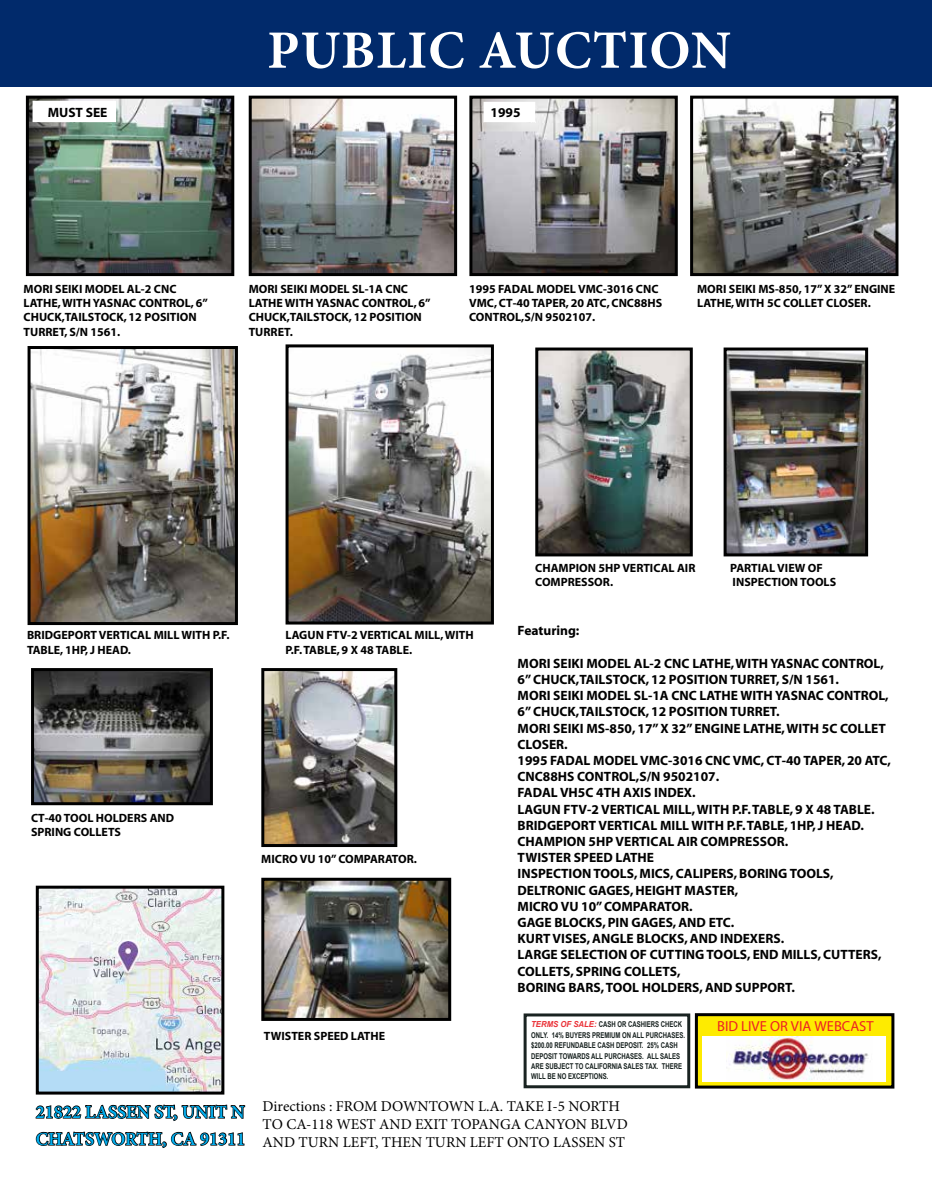
<style>
.page{position:relative;width:932px;height:1202px;background:#fff}
.page>*{position:absolute;margin:0;border:0;box-sizing:border-box;transform-origin:0 0}
.t1{font:700 54px "Minion Pro";letter-spacing:.02em;color:#fff}
.t2{font:600 18.3px/27px "Minion Pro";color:#00aeef}
.t3{font:15px/18px "Minion Pro";color:#000}
.t4{font:800 14.55px "Franklin Gothic";color:#ed2024}
.t5{font:700 13.5px/16.2px "Myriad";color:#000}
.t6{font:700 12px/14.4px "Myriad";color:#000}
.t7{font:700 7.95px/10.4px "Arial";color:#192321;scale:.75 1}
.s1{font-style:italic;font-size:8.25px;color:#ea2f35}
</style>
<div class="page">
<div style="left:0;top:0;width:932px;height:87px;background:#012a6b"></div>
<img style="left:30px;top:100px;width:200px;height:172px">
<div style="left:26px;top:96px;width:208px;height:180px;border:3px solid #000"></div>
<img style="left:253px;top:100px;width:200px;height:172px">
<div style="left:249px;top:96px;width:208px;height:180px;border:3px solid #000"></div>
<img style="left:40px;top:889px;width:180px;height:201px">
<div style="left:36px;top:885px;width:188px;height:209px;border:3px solid #000"></div>
<div style="left:523px;top:1013px;width:167px;height:75px;border:3px solid #192321"></div>
<div style="left:696px;top:1014px;width:196px;height:73px;background:#feeb00"></div>
<div style="left:695px;top:1013px;width:199px;height:75px;border:3px solid #000"></div>
<div style="left:702px;top:1036px;width:183px;height:45px;background:#fff"></div>
<img style="left:726px;top:1036px;width:142px;height:44px">
<svg style="left:35px;top:1104px;width:211px;height:44px"></svg>
<img style="left:473px;top:100px;width:200px;height:172px">
<div style="left:469px;top:96px;width:208px;height:180px;border:3px solid #000"></div>
<img style="left:289px;top:348px;width:201px;height:272px">
<div style="left:285px;top:344px;width:209px;height:280px;border:3px solid #000"></div>
<img style="left:32px;top:350px;width:202px;height:271px">
<div style="left:28px;top:346px;width:210px;height:279px;border:3px solid #000"></div>
<img style="left:694px;top:100px;width:200px;height:172px">
<div style="left:690px;top:96px;width:208px;height:180px;border:3px solid #000"></div>
<img style="left:35px;top:672px;width:174px;height:129px">
<div style="left:31px;top:668px;width:182px;height:137px;border:3px solid #000"></div>
<img style="left:265px;top:881px;width:182px;height:136px">
<div style="left:261px;top:877px;width:190px;height:144px;border:3px solid #000"></div>
<img style="left:265px;top:672px;width:128px;height:171px">
<div style="left:261px;top:668px;width:136px;height:179px;border:3px solid #000"></div>
<img style="left:539px;top:351px;width:149px;height:201px">
<div style="left:535px;top:347px;width:157px;height:209px;border:3px solid #000"></div>
<img style="left:727px;top:351px;width:137px;height:201px">
<div style="left:723px;top:347px;width:145px;height:209px;border:3px solid #000"></div>
<div style="left:33px;top:101px;width:82px;height:20px;background:#fff"></div>
<div style="left:484px;top:103px;width:50px;height:18px;background:#fff"></div>
<h1 class="t1" style="left:267px;top:12px;width:465px">PUBLIC AUCTION</h1>
<p class="t5" style="left:48px;top:104px;width:61px">MUST SEE</p>
<p class="t5" style="left:490px;top:105px;width:31px">1995</p>
<p class="t6" style="left:24px;top:282px;width:186px">MORI SEIKI MODEL AL-2 CNC<br>LATHE, WITH YASNAC CONTROL, 6’’<br>CHUCK,TAILSTOCK, 12 POSITION<br>TURRET, S/N 1561.</p>
<p class="t6" style="left:249px;top:282px;width:183px">MORI SEIKI MODEL SL-1A CNC<br>LATHE WITH YASNAC CONTROL, 6’’<br>CHUCK,TAILSTOCK, 12 POSITION<br>TURRET.</p>
<p class="t6" style="left:469px;top:282px;width:194px">1995 FADAL MODEL VMC-3016 CNC<br>VMC, CT-40 TAPER, 20 ATC, CNC88HS<br>CONTROL,S/N 9502107.</p>
<p class="t6" style="left:697px;top:282px;width:200px">MORI SEIKI MS-850, 17’’ X 32’’ ENGINE<br>LATHE, WITH 5C COLLET CLOSER.</p>
<p class="t6" style="left:27px;top:628px;width:204px">BRIDGEPORT VERTICAL MILL WITH P.F.<br>TABLE, 1HP, J HEAD.</p>
<p class="t6" style="left:31px;top:810px;width:145px">CT-40 TOOL HOLDERS AND<br>SPRING COLLETS</p>
<h2 class="t2" style="left:36px;top:1098px;width:211px">21822 LASSEN ST, UNIT N<br>CHATSWORTH, CA 91311</h2>
<p class="t6" style="left:285px;top:628px;width:190px">LAGUN FTV-2 VERTICAL MILL, WITH<br>P.F. TABLE, 9 X 48 TABLE.</p>
<p class="t6" style="left:261px;top:852px;width:157px">MICRO VU 10’’ COMPARATOR.</p>
<p class="t6" style="left:264px;top:1029px;width:123px">TWISTER SPEED LATHE</p>
<p class="t6" style="left:535px;top:561px;width:162px">CHAMPION 5HP VERTICAL AIR<br>COMPRESSOR.</p>
<p class="t6" style="left:730px;top:561px;width:108px">PARTIAL VIEW OF<br>INSPECTION TOOLS</p>
<p class="t5" style="left:517px;top:623px;width:63px">Featuring:</p>
<p class="t5" style="left:517px;top:655px;width:375px">MORI SEIKI MODEL AL-2 CNC LATHE, WITH YASNAC CONTROL, 6’’ CHUCK,TAILSTOCK, 12 POSITION TURRET, S/N 1561.<br>MORI SEIKI MODEL SL-1A CNC LATHE WITH YASNAC CONTROL, 6’’ CHUCK,TAILSTOCK, 12 POSITION TURRET.<br>MORI SEIKI MS-850, 17’’ X 32’’ ENGINE LATHE, WITH 5C COLLET CLOSER.<br>1995 FADAL MODEL VMC-3016 CNC VMC, CT-40 TAPER, 20 ATC, CNC88HS CONTROL,S/N 9502107.<br>FADAL VH5C 4TH AXIS INDEX.<br>LAGUN FTV-2 VERTICAL MILL, WITH P.F. TABLE, 9 X 48 TABLE.<br>BRIDGEPORT VERTICAL MILL WITH P.F. TABLE, 1HP, J HEAD.<br>CHAMPION 5HP VERTICAL AIR COMPRESSOR.<br>TWISTER SPEED LATHE<br>INSPECTION TOOLS, MICS, CALIPERS, BORING TOOLS, DELTRONIC GAGES, HEIGHT MASTER,<br>MICRO VU 10’’ COMPARATOR.<br>GAGE BLOCKS, PIN GAGES, AND ETC.<br>KURT VISES, ANGLE BLOCKS, AND INDEXERS.<br>LARGE SELECTION OF CUTTING TOOLS, END MILLS, CUTTERS, COLLETS, SPRING COLLETS,<br>BORING BARS, TOOL HOLDERS, AND SUPPORT.</p>
<p class="t7" style="left:531px;top:1019px;width:207px"><span class="s1">TERMS OF SALE:</span> CASH OR CASHIERS CHECK ONLY. 14% BUYERS PREMIUM ON ALL PURCHASES. $200.00 REFUNDABLE CASH DEPOSIT. 25% CASH DEPOSIT TOWARDS ALL PURCHASES. ALL SALES ARE SUBJECT TO CALIFORNIA SALES TAX. THERE WILL BE NO EXCEPTIONS.</p>
<p class="t4" style="left:717px;top:1017px;width:158px">BID LIVE OR VIA WEBCAST</p>
<p class="t3" style="left:262px;top:1097px;width:366px">Directions : FROM DOWNTOWN L.A. TAKE I-5 NORTH<br>TO CA-118 WEST AND EXIT TOPANGA CANYON BLVD<br>AND TURN LEFT, THEN TURN LEFT ONTO LASSEN ST</p>
</div>
